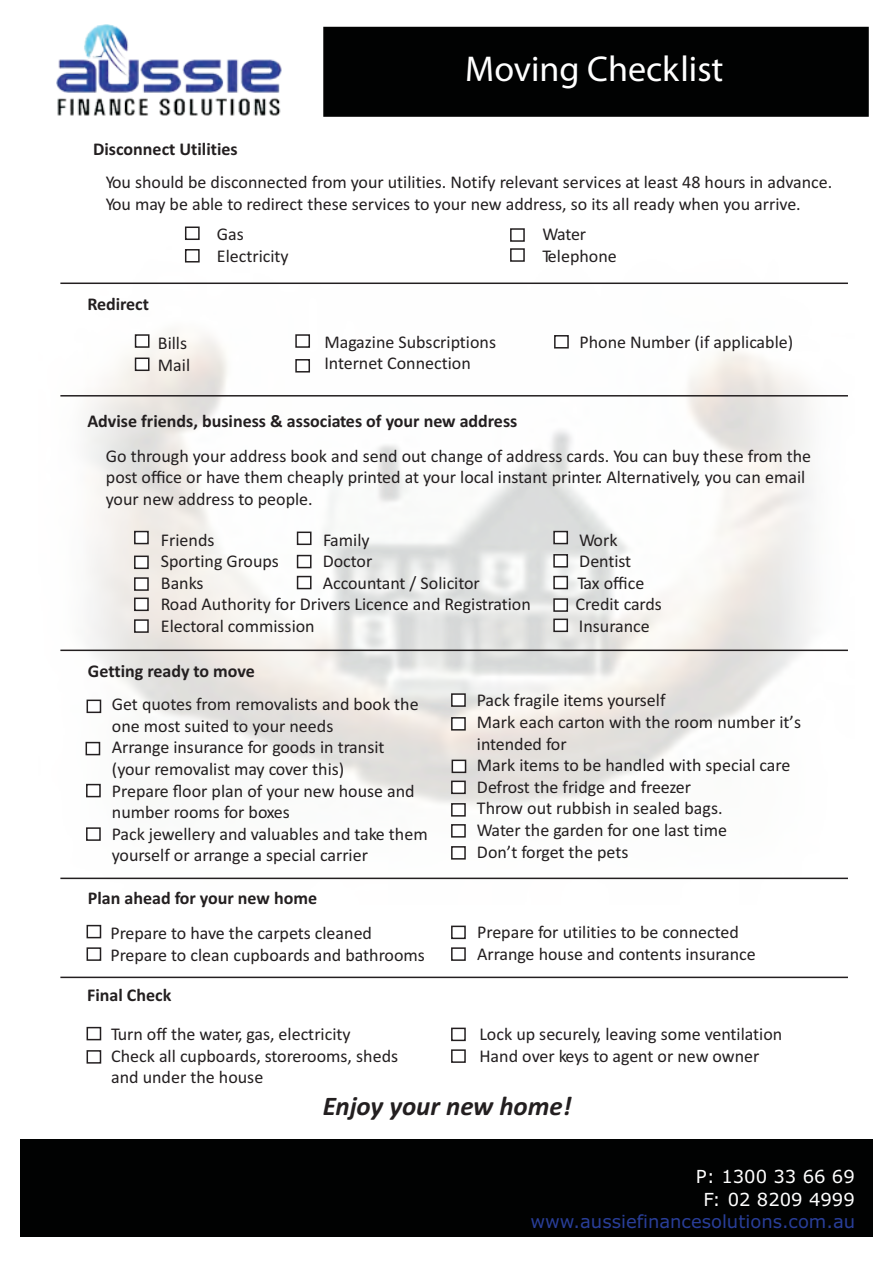
<style>
.page{position:relative;width:893px;height:1263px;background:#fff}
.page>*{position:absolute;margin:0;border:0;box-sizing:border-box;transform-origin:0 0}
.t1{font:36px "Myriad Pro";color:#fff}
.t2{font:italic 700 27px "Calibri";color:#231f20}
.t3{font:18px/21.6px "Calibri";color:#231f20}
.t4{font:700 18px "Calibri";color:#231f20}
.t5{font:18px "Verdana";color:#293e98}
.t6{font:18px/23.1px "Verdana";color:#fff;text-align:center}
</style>
<div class="page">
<div style="left:20px;top:1139px;width:852px;height:98px;background:#010202"></div>
<div style="left:323px;top:27px;width:546px;height:90px;background:#010202;border:2px solid #010202"></div>
<img style="left:57px;top:24px;width:225px;height:92px">
<div style="left:510px;top:248px;width:15px;height:14px;background:#fff;border:2px solid #231f20"></div>
<div style="left:510px;top:228px;width:15px;height:14px;background:#fff;border:2px solid #231f20"></div>
<div style="left:185px;top:249px;width:15px;height:13px;background:#fff;border:2px solid #231f20"></div>
<div style="left:185px;top:226px;width:15px;height:14px;background:#fff;border:2px solid #231f20"></div>
<div style="left:554px;top:335px;width:15px;height:13px;background:#fff;border:2px solid #231f20"></div>
<div style="left:295px;top:359px;width:15px;height:13px;background:#fff;border:2px solid #231f20"></div>
<div style="left:295px;top:334px;width:15px;height:14px;background:#fff;border:2px solid #231f20"></div>
<div style="left:135px;top:357px;width:14px;height:14px;background:#fff;border:2px solid #231f20"></div>
<div style="left:135px;top:334px;width:14px;height:14px;background:#fff;border:2px solid #231f20"></div>
<div style="left:297px;top:576px;width:14px;height:13px;background:#fff;border:2px solid #231f20"></div>
<div style="left:297px;top:555px;width:14px;height:13px;background:#fff;border:2px solid #231f20"></div>
<div style="left:297px;top:531px;width:14px;height:14px;background:#fff;border:2px solid #231f20"></div>
<div style="left:134px;top:619px;width:15px;height:14px;background:#fff;border:2px solid #231f20"></div>
<div style="left:134px;top:597px;width:15px;height:14px;background:#fff;border:2px solid #231f20"></div>
<div style="left:134px;top:577px;width:15px;height:14px;background:#fff;border:2px solid #231f20"></div>
<div style="left:134px;top:555px;width:15px;height:14px;background:#fff;border:2px solid #231f20"></div>
<div style="left:134px;top:531px;width:15px;height:13px;background:#fff;border:2px solid #231f20"></div>
<div style="left:553px;top:554px;width:15px;height:13px;background:#fff;border:2px solid #231f20"></div>
<div style="left:553px;top:531px;width:15px;height:13px;background:#fff;border:2px solid #231f20"></div>
<div style="left:553px;top:618px;width:15px;height:14px;background:#fff;border:2px solid #231f20"></div>
<div style="left:553px;top:598px;width:15px;height:14px;background:#fff;border:2px solid #231f20"></div>
<div style="left:553px;top:576px;width:15px;height:13px;background:#fff;border:2px solid #231f20"></div>
<div style="left:451px;top:717px;width:15px;height:13px;background:#fff;border:2px solid #231f20"></div>
<div style="left:451px;top:693px;width:15px;height:14px;background:#fff;border:2px solid #231f20"></div>
<div style="left:86px;top:827px;width:15px;height:14px;background:#fff;border:2px solid #231f20"></div>
<div style="left:86px;top:784px;width:15px;height:13px;background:#fff;border:2px solid #231f20"></div>
<div style="left:86px;top:742px;width:14px;height:13px;background:#fff;border:2px solid #231f20"></div>
<div style="left:87px;top:699px;width:14px;height:14px;background:#fff;border:2px solid #231f20"></div>
<div style="left:451px;top:803px;width:15px;height:13px;background:#fff;border:2px solid #231f20"></div>
<div style="left:451px;top:780px;width:15px;height:14px;background:#fff;border:2px solid #231f20"></div>
<div style="left:452px;top:759px;width:14px;height:14px;background:#fff;border:2px solid #231f20"></div>
<div style="left:451px;top:824px;width:15px;height:13px;background:#fff;border:2px solid #231f20"></div>
<div style="left:451px;top:846px;width:15px;height:13px;background:#fff;border:2px solid #231f20"></div>
<div style="left:451px;top:925px;width:15px;height:14px;background:#fff;border:2px solid #231f20"></div>
<div style="left:87px;top:947px;width:14px;height:14px;background:#fff;border:2px solid #231f20"></div>
<div style="left:87px;top:925px;width:14px;height:13px;background:#fff;border:2px solid #231f20"></div>
<div style="left:451px;top:947px;width:15px;height:14px;background:#fff;border:2px solid #231f20"></div>
<div style="left:451px;top:1027px;width:15px;height:14px;background:#fff;border:2px solid #231f20"></div>
<div style="left:87px;top:1050px;width:14px;height:13px;background:#fff;border:2px solid #231f20"></div>
<div style="left:87px;top:1027px;width:14px;height:13px;background:#fff;border:2px solid #231f20"></div>
<div style="left:451px;top:1049px;width:15px;height:14px;background:#fff;border:2px solid #231f20"></div>
<hr style="left:60px;top:282px;width:788px;height:2px;background:#231f20">
<hr style="left:60px;top:395px;width:788px;height:1px;background:#231f20">
<hr style="left:60px;top:649px;width:788px;height:2px;background:#231f20">
<hr style="left:60px;top:877px;width:788px;height:2px;background:#231f20">
<hr style="left:60px;top:976px;width:788px;height:2px;background:#231f20">
<p class="t4" style="left:93px;top:142px;width:146px">Disconnect Utilities</p>
<h1 class="t1" style="left:465px;top:54px;width:260px">Moving Checklist</h1>
<p class="t3" style="left:106px;top:173px;width:728px">You should be disconnected from your utilities. Notify relevant services at least 48 hours in advance.<br>You may be able to redirect these services to your new address, so its all ready when you arrive.</p>
<p class="t3" style="left:217px;top:225px;width:73px">Gas<br>Electricity</p>
<p class="t3" style="left:542px;top:225px;width:76px">Water<br>Telephone</p>
<p class="t4" style="left:87px;top:297px;width:63px">Redirect</p>
<p class="t3" style="left:158px;top:334px;width:34px">Bills<br>Mail</p>
<p class="t3" style="left:324px;top:332px;width:173px">Magazine Subscriptions<br>Internet Connection</p>
<p class="t3" style="left:579px;top:332px;width:215px">Phone Number (if applicable)</p>
<p class="t4" style="left:87px;top:414px;width:431px">Advise friends, business &amp; associates of your new address</p>
<p class="t3" style="left:106px;top:446px;width:707px">Go through your address book and send out change of address cards. You can buy these from the post office or have them cheaply printed at your local instant printer. Alternatively, you can email your new address to people.</p>
<p class="t3" style="left:161px;top:530px;width:55px">Friends</p>
<p class="t3" style="left:323px;top:530px;width:48px">Family</p>
<p class="t3" style="left:579px;top:530px;width:40px">Work</p>
<p class="t3" style="left:161px;top:552px;width:119px">Sporting Groups</p>
<p class="t3" style="left:323px;top:552px;width:51px">Doctor</p>
<p class="t3" style="left:579px;top:552px;width:53px">Dentist</p>
<p class="t3" style="left:161px;top:573px;width:44px">Banks</p>
<p class="t3" style="left:323px;top:573px;width:159px">Accountant / Solicitor</p>
<p class="t3" style="left:577px;top:573px;width:68px">Tax office</p>
<p class="t3" style="left:161px;top:595px;width:371px">Road Authority for Drivers Licence and Registration</p>
<p class="t3" style="left:576px;top:595px;width:88px">Credit cards</p>
<p class="t3" style="left:161px;top:617px;width:155px">Electoral commission</p>
<p class="t3" style="left:579px;top:617px;width:72px">Insurance</p>
<p class="t4" style="left:88px;top:663px;width:168px">Getting ready to move</p>
<p class="t3" style="left:112px;top:695px;width:317px">Get quotes from removalists and book the one most suited to your needs<br>Arrange insurance for goods in transit<br>(your removalist may cover this)<br>Prepare floor plan of your new house and number rooms for boxes<br>Pack jewellery and valuables and take them yourself or arrange a special carrier</p>
<p class="t3" style="left:477px;top:691px;width:326px">Pack fragile items yourself<br>Mark each carton with the room number it’s intended for<br>Mark items to be handled with special care<br>Defrost the fridge and freezer<br>Throw out rubbish in sealed bags.<br>Water the garden for one last time<br>Don’t forget the pets</p>
<p class="t4" style="left:88px;top:890px;width:231px">Plan ahead for your new home</p>
<p class="t3" style="left:110px;top:924px;width:316px">Prepare to have the carpets cleaned<br>Prepare to clean cupboards and bathrooms</p>
<p class="t3" style="left:477px;top:923px;width:280px">Prepare for utilities to be connected<br>Arrange house and contents insurance</p>
<p class="t4" style="left:87px;top:988px;width:86px">Final Check</p>
<p class="t3" style="left:111px;top:1025px;width:288px">Turn off the water, gas, electricity<br>Check all cupboards, storerooms, sheds and under the house</p>
<p class="t3" style="left:479px;top:1025px;width:304px">Lock up securely, leaving some ventilation<br>Hand over keys to agent or new owner</p>
<h2 class="t2" style="left:323px;top:1095px;width:250px">Enjoy your new home!</h2>
<p class="t6" style="left:696px;top:1167px;width:160px">P: 1300 33 66 69<br>F: 02 8209 4999</p>
<p class="t5" style="left:530px;top:1214px;width:326px">www.aussiefinancesolutions.com.au</p>
</div>
